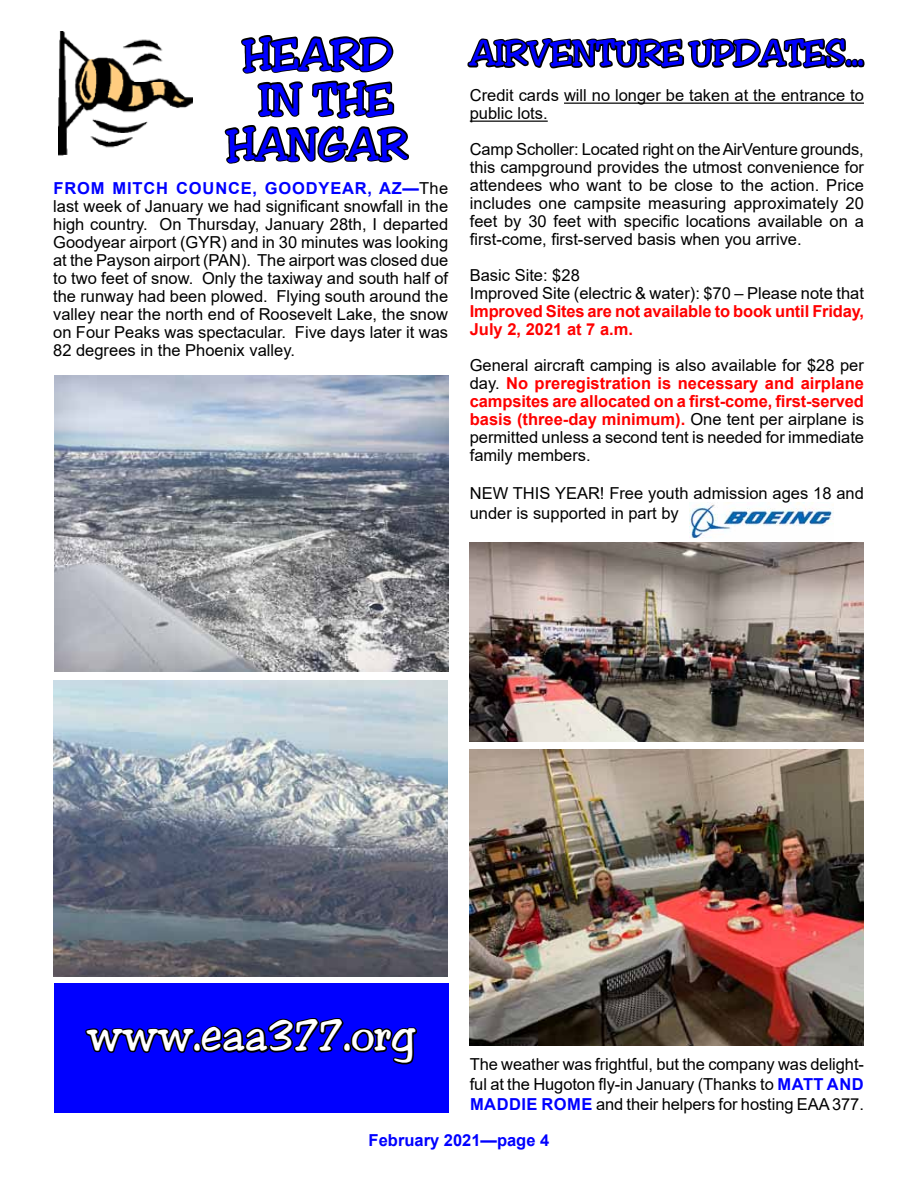
<style>
.page{position:relative;width:918px;height:1188px;background:#fff}
.page>*{position:absolute;margin:0;border:0;box-sizing:border-box;transform-origin:0 0}
.t1{font:45px/45px "Jester";color:#00f;text-align:center}
.t2{font:45px "Jester";color:#fff}
.t3{font:36px "Jester";letter-spacing:-.005em;color:#00f}
.t4{font:16.5px/18px "Arial";color:#000}
.t5{font:700 16.5px/18px "Arial";letter-spacing:-.01em;color:#f00}
.t6{font:700 16.5px "Arial";color:#00f}
.s1{font-weight:700;color:#00f}
.s2{font-weight:700;color:#f00}
</style>
<div class="page">
<img style="left:689px;top:503px;width:144px;height:36px">
<img style="left:59px;top:32px;width:134px;height:124px">
<svg style="left:224px;top:35px;width:185px;height:129px"></svg>
<svg style="left:467px;top:38px;width:398px;height:84px"></svg>
<img style="left:54px;top:375px;width:394px;height:297px">
<img style="left:53px;top:681px;width:394px;height:295px">
<img style="left:470px;top:542px;width:394px;height:199px">
<img style="left:470px;top:750px;width:394px;height:295px">
<div style="left:54px;top:983px;width:394px;height:129px;background:#00f"></div>
<svg style="left:85px;top:1018px;width:333px;height:47px"></svg>
<h1 class="t1" style="left:227px;top:33px;width:183px">HEARD<br>IN THE<br>HANGAR</h1>
<p class="t6" style="left:53px;top:176px;width:25px">From</p>
<p class="t6" style="left:113px;top:176px;width:26px">Mitch</p>
<p class="t6" style="left:176px;top:176px;width:27px">Counce</p>
<p class="t6" style="left:252px;top:176px;width:40px">, Goodyear</p>
<p class="t4" style="left:53px;top:179px;width:397px;text-align:justify;text-indent:314px"><span class="s1">, AZ—</span>The last week of January we had significant snowfall in the high country. On Thursday, January 28th, I departed Goodyear airport (GYR) and in 30 minutes was looking at the Payson airport (PAN). The airport was closed due to two feet of snow. Only the taxiway and south half of the runway had been plowed. Flying south around the valley near the north end of Roosevelt Lake, the snow on Four Peaks was spectacular. Five days later it was 82 degrees in the Phoenix valley.</p>
<h2 class="t3" style="left:470px;top:32px;width:395px">AIRVENTURE UPDATES...</h2>
<p class="t4" style="left:470px;top:87px;width:396px">Credit cards will no longer be taken at the entrance to public lots.</p>
<p class="t4" style="left:470px;top:141px;width:396px;text-align:justify">Camp Scholler: Located right on the AirVenture grounds, this campground provides the utmost convenience for attendees who want to be close to the action. Price includes one campsite measuring approximately 20 feet by 30 feet with specific locations available on a first-come, first-served basis when you arrive.</p>
<p class="t4" style="left:470px;top:267px;width:396px">Basic Site: $28<br>Improved Site (electric &amp; water): $70 – Please note that</p>
<p class="t5" style="left:470px;top:303px;width:396px">Improved Sites are not available to book until Friday,<br>July 2, 2021 at 7 a.m.</p>
<p class="t4" style="left:470px;top:357px;width:396px;text-align:justify">General aircraft camping is also available for $28 per day. <span class="s2">No preregistration is necessary and airplane campsites are allocated on a first-come, first-served basis (three-day minimum).</span> One tent per airplane is permitted unless a second tent is needed for immediate family members.</p>
<p class="t4" style="left:470px;top:483px;width:396px;line-height:19.8px">NEW THIS YEAR! Free youth admission ages 18 and under is supported in part by</p>
<h1 class="t2" style="left:87px;top:1009px;width:329px">www.eaa377.org</h1>
<p class="t4" style="left:470px;top:1055px;width:396px;line-height:19.8px">The weather was frightful, but the company was delight&shy;ful at the Hugoton fly-in January (Thanks to <span class="s1">Matt</span></p>
<p class="t6" style="left:827px;top:1073px;width:13px">and</p>
<p class="t6" style="left:470px;top:1093px;width:26px">Maddie</p>
<p class="t6" style="left:541px;top:1093px;width:26px">Rome</p>
<p class="t4" style="left:596px;top:1095px;width:269px">and their helpers for hosting EAA 377.</p>
<p class="t6" style="left:369px;top:1129px;width:182px">February 2021—page 4</p>
</div>
